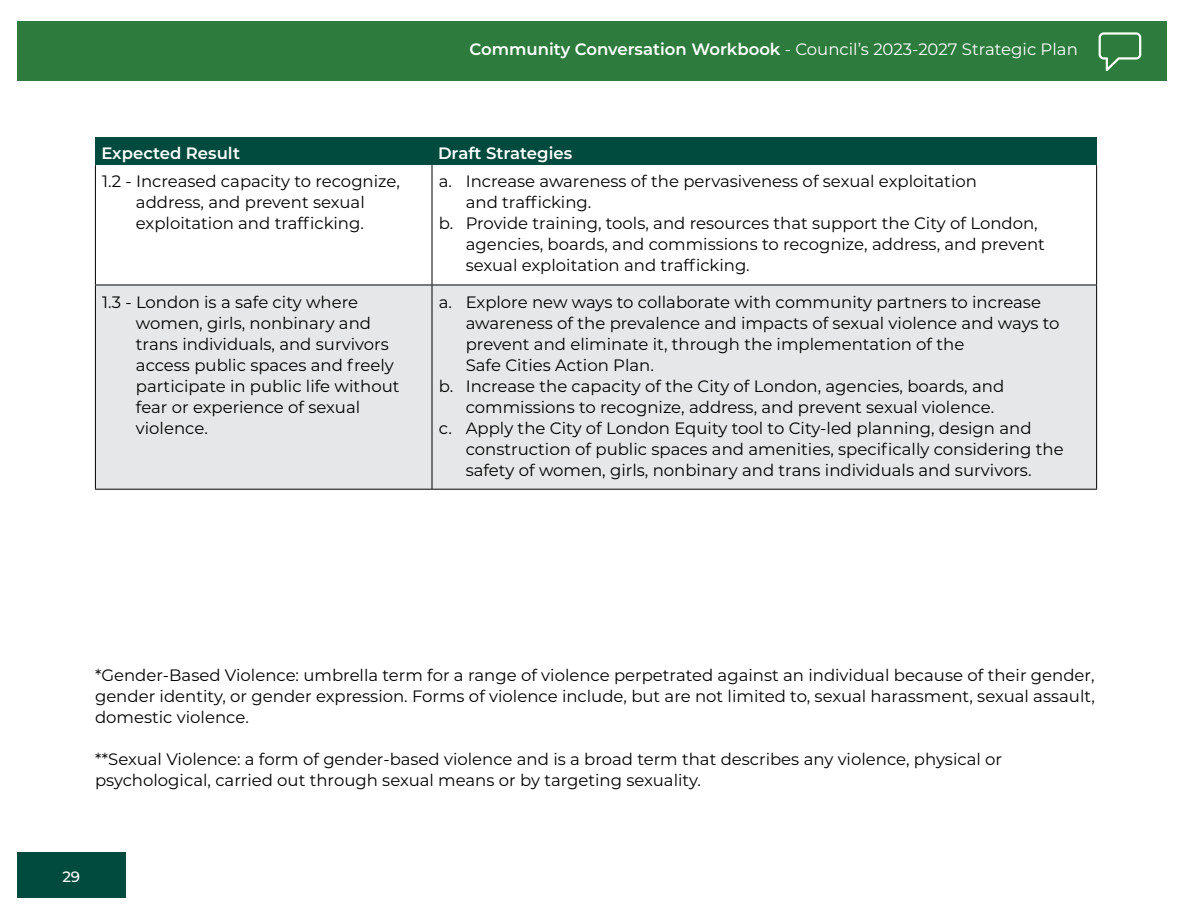
<style>
.page{position:relative;width:1188px;height:918px;background:#fff}
.page>*{position:absolute;margin:0;border:0;box-sizing:border-box;transform-origin:0 0}
.Letters_Table{font:16.5px/21px "Montserrat";color:#000}
.Paragraph_Body__P{font:16.5px/21px "Montserrat";color:#000;text-align:justify}
.Paragraph_Body__P__T{font:16.5px/21px "Montserrat";color:#000;text-align:center}
.t1{font:16.5px "Montserrat";color:#fff}
.Paragraph_Body__P-2{font:600 16.5px "Montserrat";color:#fff}
.t2{font:500 15px "Montserrat";color:#fff}
.s1{font-weight:600}
</style>
<div class="page">
<div style="left:17px;top:21px;width:1149px;height:60px;background:#2d7c3d"></div>
<svg style="left:1099px;top:32px;width:42px;height:39px"></svg>
<div style="left:17px;top:852px;width:108px;height:45px;background:#004b3d"></div>
<div style="left:95px;top:137px;width:337px;height:28px;background:#004b3d"></div>
<div style="left:432px;top:137px;width:665px;height:28px;background:#004b3d"></div>
<div style="left:96px;top:286px;width:1000px;height:203px;background:#e6e7e8"></div>
<hr style="left:95px;top:165px;width:1px;height:120px;background:#000">
<hr style="left:432px;top:165px;width:1px;height:120px;background:#000">
<hr style="left:1096px;top:165px;width:1px;height:120px;background:#000">
<hr style="left:95px;top:285px;width:337px;height:1px;background:#000">
<hr style="left:95px;top:285px;width:1px;height:204px;background:#000">
<hr style="left:432px;top:285px;width:665px;height:1px;background:#000">
<hr style="left:432px;top:285px;width:1px;height:204px;background:#000">
<hr style="left:1096px;top:285px;width:1px;height:204px;background:#000">
<hr style="left:95px;top:489px;width:337px;height:1px;background:#000">
<hr style="left:432px;top:489px;width:665px;height:1px;background:#000">
<p class="t1" style="left:469px;top:38px;width:610px"><span class="s1">Community Conversation Workbook</span> - Council’s 2023-2027 Strategic Plan</p>
<p class="Paragraph_Body__P-2" style="left:101px;top:142px;width:140px">Expected Result</p>
<p class="Paragraph_Body__P-2" style="left:438px;top:142px;width:136px">Draft Strategies</p>
<p class="Paragraph_Body__P__T" style="left:102px;top:171px;width:299px">1.2 - Increased capacity to recognize, address, and prevent sexual exploitation and trafficking.</p>
<p class="Letters_Table" style="left:466px;top:171px;width:513px;text-indent:-27px">a. Increase awareness of the pervasiveness of sexual exploitation and trafficking.</p>
<p class="Letters_Table" style="left:466px;top:213px;width:581px;text-indent:-27px">b. Provide training, tools, and resources that support the City of London, agencies, boards, and commissions to recognize, address, and prevent sexual exploitation and trafficking.</p>
<p class="Paragraph_Body__P__T" style="left:136px;top:291px;width:265px;text-align:left;text-indent:-34px">1.3 - London is a safe city where women, girls, nonbinary and trans individuals, and survivors access public spaces and freely participate in public life without fear or experience of sexual violence.</p>
<p class="Letters_Table" style="left:466px;top:291px;width:595px;text-indent:-27px">a. Explore new ways to collaborate with community partners to increase awareness of the prevalence and impacts of sexual violence and ways to prevent and eliminate it, through the implementation of the<br>Safe Cities Action Plan.</p>
<p class="Letters_Table" style="left:466px;top:375px;width:540px;text-indent:-27px">b. Increase the capacity of the City of London, agencies, boards, and commissions to recognize, address, and prevent sexual violence.</p>
<p class="Letters_Table" style="left:466px;top:417px;width:599px;text-indent:-27px">c. Apply the City of London Equity tool to City-led planning, design and construction of public spaces and amenities, specifically considering the safety of women, girls, nonbinary and trans individuals and survivors.</p>
<p class="Paragraph_Body__P" style="left:95px;top:664px;width:1001px">*Gender-Based Violence: umbrella term for a range of violence perpetrated against an individual because of their gender, gender identity, or gender expression. Forms of violence include, but are not limited to, sexual harassment, sexual assault, domestic violence.</p>
<p class="Paragraph_Body__P" style="left:95px;top:748px;width:909px">**Sexual Violence: a form of gender-based violence and is a broad term that describes any violence, physical or psychological, carried out through sexual means or by targeting sexuality.</p>
<p class="t2" style="left:62px;top:866px;width:19px">29</p>
</div>
